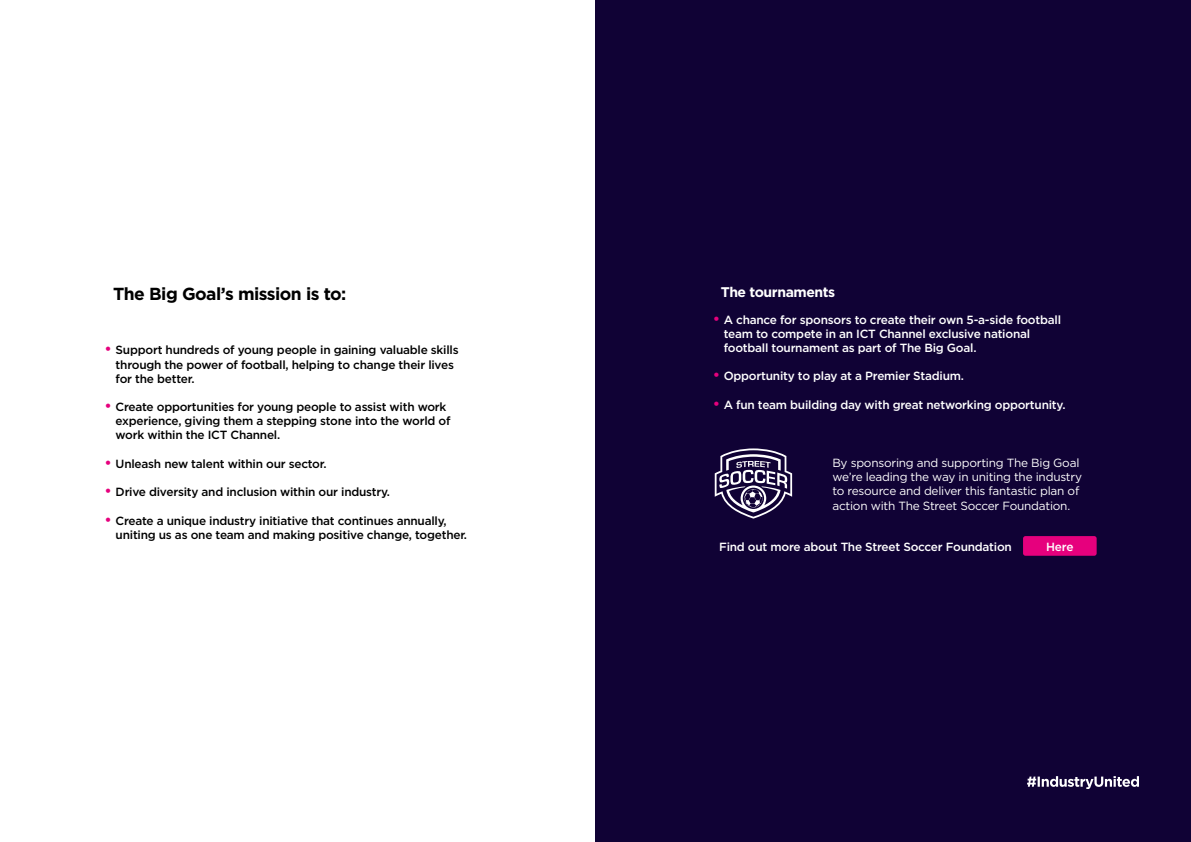
<style>
.page{position:relative;width:1191px;height:842px;background:#fff}
.page>*{position:absolute;margin:0;border:0;box-sizing:border-box;transform-origin:0 0}
.t1{font:700 17.5px "Gotham";letter-spacing:-.03em;color:#000}
.t2{font:700 14px "Gotham";letter-spacing:-.03em;color:#fff}
.t3{font:500 11.8px/14.2px "Gotham";letter-spacing:-.02em;color:#000}
.t4{font:500 11.8px/14.2px "Gotham";letter-spacing:-.02em;color:#fff}
.t5{font:11.8px/14.2px "Gotham";letter-spacing:-.02em;color:#fff}
.s1{font-size:15px;color:#e6007d}
</style>
<div class="page">
<div style="left:595px;top:0;width:596px;height:842px;background:#100235"></div>
<svg style="left:714px;top:448px;width:78px;height:70px"></svg>
<div style="left:1023px;top:536px;width:73px;height:20px;background:#e6007d;border-radius:2px"></div>
<svg style="left:1027px;top:776px;width:111px;height:13px"></svg>
<h1 class="t1" style="left:113px;top:282px;width:235px">The Big Goal’s mission is to:</h1>
<p class="t3" style="left:116px;top:343px;width:344px;text-indent:-11px"><span class="s1">•</span> Support hundreds of young people in gaining valuable skills through the power of football, helping to change their lives for the better.</p>
<p class="t3" style="left:116px;top:400px;width:336px;text-indent:-11px"><span class="s1">•</span> Create opportunities for young people to assist with work experience, giving them a stepping stone into the world of work within the ICT Channel.</p>
<p class="t3" style="left:105px;top:456px;width:223px"><span class="s1">•</span> Unleash new talent within our sector.</p>
<p class="t3" style="left:105px;top:485px;width:287px"><span class="s1">•</span> Drive diversity and inclusion within our industry.</p>
<p class="t3" style="left:116px;top:513px;width:353px;text-indent:-11px"><span class="s1">•</span> Create a unique industry initiative that continues annually, uniting us as one team and making positive change, together.</p>
<p class="t2" style="left:720px;top:283px;width:116px">The tournaments</p>
<p class="t4" style="left:723px;top:312px;width:339px;text-indent:-11px"><span class="s1">•</span> A chance for sponsors to create their own 5-a-side football team to compete in an ICT Channel exclusive national football tournament as part of The Big Goal.</p>
<p class="t4" style="left:712px;top:369px;width:253px"><span class="s1">•</span> Opportunity to play at a Premier Stadium.</p>
<p class="t4" style="left:712px;top:397px;width:354px"><span class="s1">•</span> A fun team building day with great networking opportunity.</p>
<p class="t5" style="left:832px;top:455px;width:251px">By sponsoring and supporting The Big Goal we’re leading the way in uniting the industry to resource and deliver this fantastic plan of action with The Street Soccer Foundation.</p>
<p class="t4" style="left:719px;top:539px;width:294px">Find out more about The Street Soccer Foundation</p>
<p class="t4" style="left:1046px;top:539px;width:29px">Here</p>
</div>
